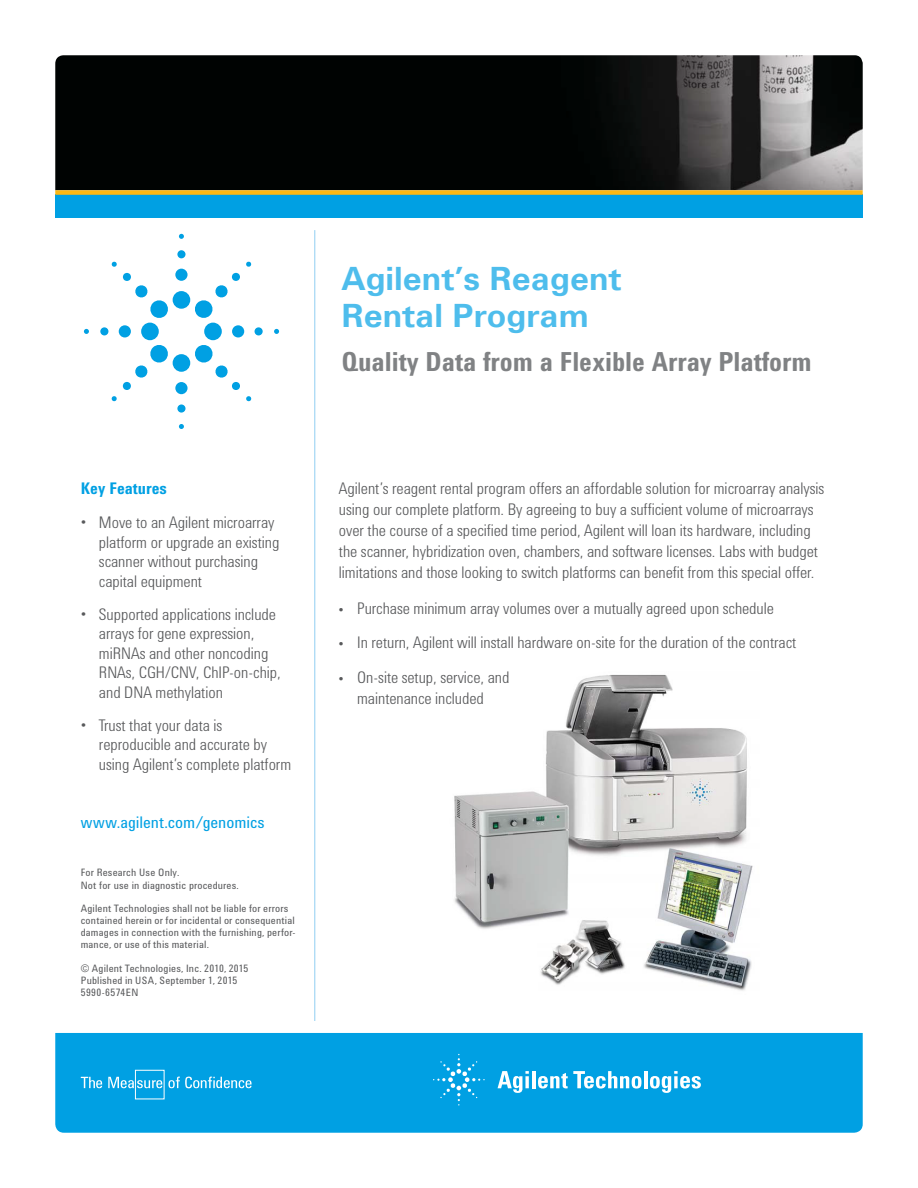
<style>
.page{position:relative;width:918px;height:1188px;background:#fff}
.page>*{position:absolute;margin:0;border:0;box-sizing:border-box;transform-origin:0 0}
.t1{font:700 33px/36px "Agilent";color:#4ebdec}
.t2{font:700 27px "Agilent Condensed CFF";color:#808284}
.t3{font:300 16.5px/19.5px "Agilent Condensed CFF";color:#58595b}
.t4{font:16.5px "Agilent Condensed CFF";letter-spacing:-.005em;color:#00a0e3}
.t5{font:700 16.5px "Agilent Condensed CFF";color:#00a0e3}
.t6{font:10.5px/12px "Agilent Condensed CFF";letter-spacing:.015em;color:#58595b}
</style>
<div class="page">
<img style="left:454px;top:674px;width:299px;height:317px">
<div style="left:173px;top:291px;width:17px;height:18px;background:#00a0e3;border-radius:50%"></div>
<div style="left:175px;top:269px;width:13px;height:12px;background:#00a0e3;border-radius:50%"></div>
<div style="left:177px;top:250px;width:9px;height:8px;background:#00a0e3;border-radius:50%"></div>
<svg style="left:179px;top:234px;width:5px;height:5px"></svg>
<div style="left:204px;top:323px;width:18px;height:17px;background:#00a0e3;border-radius:50%"></div>
<div style="left:232px;top:325px;width:12px;height:12px;background:#00a0e3;border-radius:50%"></div>
<div style="left:255px;top:327px;width:8px;height:8px;background:#00a0e3;border-radius:50%"></div>
<svg style="left:274px;top:329px;width:5px;height:5px"></svg>
<div style="left:173px;top:354px;width:17px;height:18px;background:#00a0e3;border-radius:50%"></div>
<div style="left:175px;top:382px;width:13px;height:12px;background:#00a0e3;border-radius:50%"></div>
<svg style="left:177px;top:404px;width:9px;height:9px"></svg>
<svg style="left:179px;top:424px;width:5px;height:5px"></svg>
<div style="left:141px;top:323px;width:18px;height:17px;background:#00a0e3;border-radius:50%"></div>
<div style="left:119px;top:325px;width:12px;height:12px;background:#00a0e3;border-radius:50%"></div>
<div style="left:100px;top:327px;width:8px;height:8px;background:#00a0e3;border-radius:50%"></div>
<svg style="left:84px;top:329px;width:5px;height:5px"></svg>
<svg style="left:195px;top:272px;width:45px;height:46px"></svg>
<svg style="left:246px;top:261px;width:5px;height:6px"></svg>
<svg style="left:195px;top:345px;width:45px;height:45px"></svg>
<svg style="left:246px;top:396px;width:5px;height:5px"></svg>
<svg style="left:122px;top:345px;width:46px;height:45px"></svg>
<svg style="left:111px;top:396px;width:6px;height:5px"></svg>
<svg style="left:123px;top:273px;width:45px;height:45px"></svg>
<svg style="left:111px;top:261px;width:6px;height:6px"></svg>
<img style="left:55px;top:55px;width:808px;height:135px">
<div style="left:55px;top:194px;width:808px;height:23px;background:#00a0e3"></div>
<div style="left:55px;top:190px;width:808px;height:5px;background:#fdb813"></div>
<div style="left:55px;top:1033px;width:808px;height:100px;background:#00a0e3"></div>
<svg style="left:498px;top:1071px;width:31px;height:22px"></svg>
<svg style="left:525px;top:1076px;width:4px;height:12px"></svg>
<hr style="left:532px;top:1071px;width:3px;height:17px;background:#fff">
<svg style="left:538px;top:1071px;width:103px;height:18px"></svg>
<hr style="left:644px;top:1071px;width:3px;height:17px;background:#fff">
<svg style="left:650px;top:1071px;width:51px;height:22px"></svg>
<svg style="left:433px;top:1054px;width:52px;height:51px;background:#16a8e5"></svg>
<hr style="left:314px;top:230px;width:1px;height:791px;background:#90cff2">
<svg style="left:81px;top:1077px;width:21px;height:11px"></svg>
<svg style="left:108px;top:1077px;width:54px;height:11px"></svg>
<svg style="left:168px;top:1077px;width:84px;height:11px"></svg>
<div style="left:135px;top:1070px;width:30px;height:29px;border:1px solid #fff"></div>
<p class="t5" style="left:81px;top:475px;width:88px">Key Features</p>
<p class="t3" style="left:99px;top:511px;width:182px;text-indent:-18px">• Move to an Agilent microarray platform or upgrade an existing scanner without purchasing capital equipment</p>
<p class="t3" style="left:99px;top:603px;width:183px;text-indent:-18px">• Supported applications include arrays for gene expression, miRNAs and other noncoding<br>RNAs, CGH/CNV, ChIP-on-chip, and DNA methylation</p>
<p class="t3" style="left:99px;top:714px;width:194px;text-indent:-18px">• Trust that your data is reproducible and accurate by using Agilent’s complete platform</p>
<p class="t4" style="left:81px;top:810px;width:185px">www.agilent.com/genomics</p>
<p class="t6" style="left:81px;top:866px;width:159px;line-height:12.6px">For Research Use Only.<br>Not for use in diagnostic procedures.</p>
<p class="t6" style="left:81px;top:902px;width:216px">Agilent Technologies shall not be liable for errors contained herein or for incidental or consequential damages in connection with the furnishing, perfor&shy;mance, or use of this material.</p>
<p class="t6" style="left:81px;top:962px;width:169px">© Agilent Technologies, Inc. 2010, 2015<br>Published in USA, September 1, 2015<br>5990-6574EN</p>
<h1 class="t1" style="left:341px;top:260px;width:282px">Agilent’s Reagent<br>Rental Program</h1>
<h2 class="t2" style="left:341px;top:342px;width:472px">Quality Data from a Flexible Array Platform</h2>
<p class="t3" style="left:339px;top:476px;width:487px;line-height:21px">Agilent’s reagent rental program offers an affordable solution for microarray analysis using our complete platform. By agreeing to buy a sufficient volume of microarrays over the course of a specified time period, Agilent will loan its hardware, including the scanner, hybridization oven, chambers, and software licenses. Labs with budget limitations and those looking to switch platforms can benefit from this special offer.</p>
<p class="t3" style="left:339px;top:597px;width:436px">• Purchase minimum array volumes over a mutually agreed upon schedule</p>
<p class="t3" style="left:339px;top:631px;width:459px">• In return, Agilent will install hardware on-site for the duration of the contract</p>
<p class="t3" style="left:339px;top:665px;width:172px;line-height:21px;text-align:center">• On-site setup, service, and maintenance included</p>
</div>
